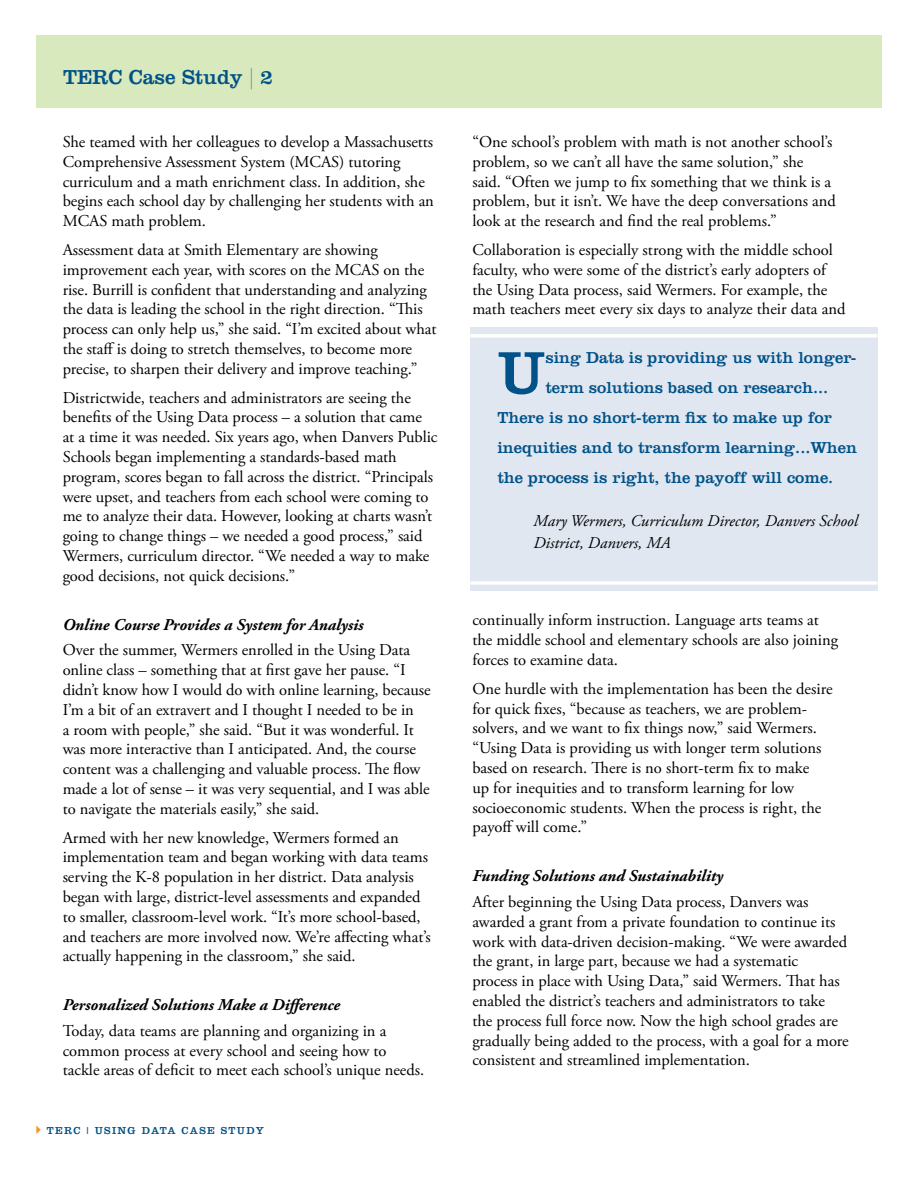
<style>
.page{position:relative;width:918px;height:1188px;background:#fff}
.page>*{position:absolute;margin:0;border:0;box-sizing:border-box;transform-origin:0 0}
.t1{font:61.8px "Clarendon";color:#005288}
.t2{font:21px "Clarendon";color:#005288}
.t3{font:16.5px/19.8px "Adobe Garamond Pro";letter-spacing:-.005em;color:#000}
.t4{font:16.5px "Clarendon";color:#005288}
.t5{font:italic 700 16.5px "Adobe Garamond Pro";color:#000}
.t6{font:italic 16.5px/21.8px "Adobe Garamond Pro";color:#000}
.t7{font:10.5px "Clarendon";letter-spacing:.13em;color:#005288}
.s1{font-family:"Didot"}
.s2{color:#f7941e}
</style>
<div class="page">
<div style="left:36px;top:36px;width:846px;height:72px;background:#d8e9bd"></div>
<div style="left:470px;top:327px;width:408px;height:264px;background:#e1e7f1"></div>
<hr style="left:470px;top:334px;width:408px;height:3px;background:#fff">
<hr style="left:470px;top:581px;width:408px;height:4px;background:#f7f8fb">
<p class="t2" style="left:63px;top:65px;width:211px">TERC Case Study <span class="s1">|</span> 2</p>
<p class="t3" style="left:63px;top:132px;width:373px">She teamed with her colleagues to develop a Massachusetts Comprehensive Assessment System (MCAS) tutoring curriculum and a math enrichment class. In addition, she begins each school day by challenging her students with an MCAS math problem.</p>
<p class="t3" style="left:63px;top:240px;width:375px">Assessment data at Smith Elementary are showing improvement each year, with scores on the MCAS on the rise. Burrill is confident that understanding and analyzing the data is leading the school in the right direction. “This process can only help us,” she said. “I’m excited about what the staff is doing to stretch themselves, to become more precise, to sharpen their delivery and improve teaching.”</p>
<p class="t3" style="left:63px;top:388px;width:376px">Districtwide, teachers and administrators are seeing the benefits of the Using Data process – a solution that came at a time it was needed. Six years ago, when Danvers Public Schools began implementing a standards-based math program, scores began to fall across the district. “Principals were upset, and teachers from each school were coming to me to analyze their data. However, looking at charts wasn’t going to change things – we needed a good process,” said Wermers, curriculum director. “We needed a way to make good decisions, not quick decisions.”</p>
<p class="t5" style="left:63px;top:615px;width:302px">Online Course Provides a System for Analysis</p>
<p class="t3" style="left:63px;top:641px;width:369px">Over the summer, Wermers enrolled in the Using Data online class – something that at first gave her pause. “I didn’t know how I would do with online learning, because I’m a bit of an extravert and I thought I needed to be in<br>a room with people,” she said. “But it was wonderful. It was more interactive than I anticipated. And, the course content was a challenging and valuable process. The flow made a lot of sense – it was very sequential, and I was able to navigate the materials easily,” she said.</p>
<p class="t3" style="left:63px;top:828px;width:370px">Armed with her new knowledge, Wermers formed an implementation team and began working with data teams serving the K-8 population in her district. Data analysis began with large, district-level assessments and expanded to smaller, classroom-level work. “It’s more school-based, and teachers are more involved now. We’re affecting what’s actually happening in the classroom,” she said.</p>
<p class="t5" style="left:63px;top:995px;width:279px">Personalized Solutions Make a Difference</p>
<p class="t3" style="left:63px;top:1021px;width:363px">Today, data teams are planning and organizing in a common process at every school and seeing how to tackle areas of deficit to meet each school’s unique needs.</p>
<p class="t7" style="left:31px;top:1124px;width:234px"><span class="s2">✔</span>TERC | USING DATA CASE STUDY</p>
<p class="t3" style="left:472px;top:132px;width:365px">“One school’s problem with math is not another school’s problem, so we can’t all have the same solution,” she said. “Often we jump to fix something that we think is a problem, but it isn’t. We have the deep conversations and look at the research and find the real problems.”</p>
<p class="t3" style="left:472px;top:240px;width:375px">Collaboration is especially strong with the middle school faculty, who were some of the district’s early adopters of the Using Data process, said Wermers. For example, the math teachers meet every six days to analyze their data and</p>
<h1 class="t1" style="left:497px;top:336px;width:50px">U</h1>
<p class="t4" style="left:545px;top:348px;width:313px">sing Data is providing us with longer-</p>
<p class="t4" style="left:545px;top:378px;width:284px">term solutions based on research...</p>
<p class="t4" style="left:497px;top:408px;width:336px">There is no short-term fix to make up for</p>
<p class="t4" style="left:497px;top:438px;width:361px">inequities and to transform learning...When</p>
<p class="t4" style="left:497px;top:468px;width:337px">the process is right, the payoff will come.</p>
<p class="t6" style="left:533px;top:510px;width:326px">Mary Wermers, Curriculum Director, Danvers School<br>District, Danvers, MA</p>
<p class="t3" style="left:472px;top:611px;width:367px">continually inform instruction. Language arts teams at the middle school and elementary schools are also joining forces to examine data.</p>
<p class="t3" style="left:472px;top:679px;width:362px">One hurdle with the implementation has been the desire for quick fixes, “because as teachers, we are problem&shy;solvers, and we want to fix things now,” said Wermers. “Using Data is providing us with longer term solutions based on research. There is no short-term fix to make<br>up for inequities and to transform learning for low socioeconomic students. When the process is right, the payoff will come.”</p>
<p class="t5" style="left:472px;top:866px;width:252px">Funding Solutions and Sustainability</p>
<p class="t3" style="left:472px;top:892px;width:378px">After beginning the Using Data process, Danvers was awarded a grant from a private foundation to continue its work with data-driven decision-making. “We were awarded the grant, in large part, because we had a systematic<br>process in place with Using Data,” said Wermers. That has enabled the district’s teachers and administrators to take the process full force now. Now the high school grades are gradually being added to the process, with a goal for a more consistent and streamlined implementation.</p>
</div>
